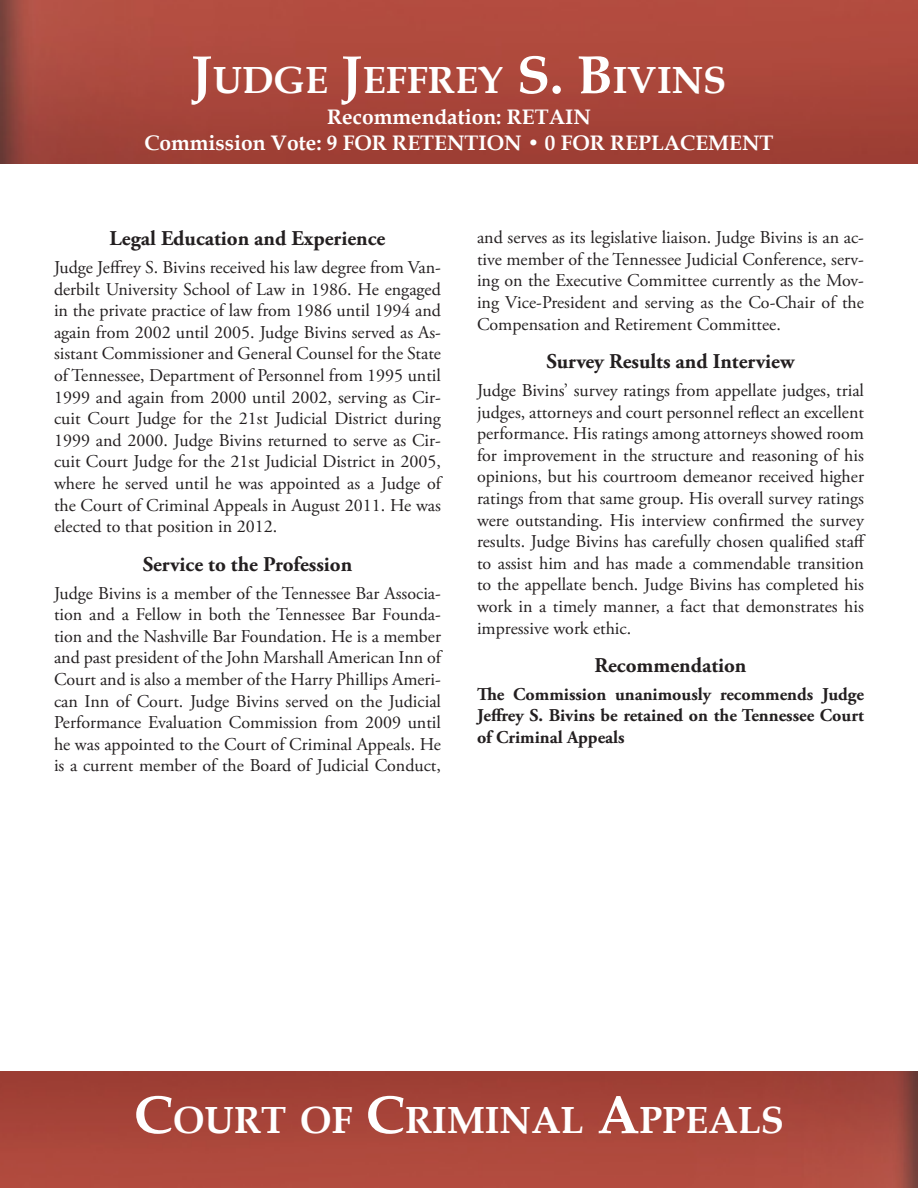
<style>
.page{position:relative;width:918px;height:1188px;background:#fff}
.page>*{position:absolute;margin:0;border:0;box-sizing:border-box;transform-origin:0 0}
.t1{font:700 37.8px "Book Antiqua";color:#fff}
.Heading{font:700 21px "Adobe Garamond Pro";color:#231f20}
.t2{font:700 21px "Book Antiqua";color:#fff}
.t3{font:700 21px "Book Antiqua";color:#fff}
.Body_Copy{font:18px/21.6px "Adobe Garamond Pro";color:#231f20;text-align:justify}
.Body_Copy-2{font:700 18px/21.6px "Adobe Garamond Pro";color:#231f20;text-align:justify}
.s1{font-size:54px}
.s2{font-style:inherit}
</style>
<div class="page">
<img style="left:0;top:0;width:918px;height:163px">
<img style="left:0;top:1071px;width:918px;height:117px">
<p class="t1" style="left:192px;top:55px;width:532px"><span class="s1">J</span>UDGE <span class="s1">J</span>EFFREY <span class="s1">S. B</span>IVINS</p>
<p class="t3" style="left:327px;top:103px;width:252px">Recommendation<span class="s2">: RETAIN</span></p>
<p class="t2" style="left:144px;top:128px;width:631px"><span class="s2">Commission Vote</span>: 9 FOR RETENTION • 0 FOR REPLACEMENT</p>
<p class="Heading" style="left:110px;top:227px;width:277px">Legal Education and Experience</p>
<p class="Body_Copy" style="left:54px;top:257px;width:389px">Judge Jeffrey S. Bivins received his law degree from Van&shy;derbilt University School of Law in 1986. He engaged in the private practice of law from 1986 until 1994 and again from 2002 until 2005. Judge Bivins served as As&shy;sistant Commissioner and General Counsel for the State of Tennessee, Department of Personnel from 1995 until 1999 and again from 2000 until 2002, serving as Cir&shy;cuit Court Judge for the 21st Judicial District during 1999 and 2000. Judge Bivins returned to serve as Cir&shy;cuit Court Judge for the 21st Judicial District in 2005, where he served until he was appointed as a Judge of the Court of Criminal Appeals in August 2011. He was elected to that position in 2012.</p>
<p class="Heading" style="left:143px;top:552px;width:211px">Service to the Profession</p>
<p class="Body_Copy" style="left:54px;top:583px;width:389px">Judge Bivins is a member of the Tennessee Bar Associa&shy;tion and a Fellow in both the Tennessee Bar Founda&shy;tion and the Nashville Bar Foundation. He is a member and past president of the John Marshall American Inn of Court and is also a member of the Harry Phillips Ameri&shy;can Inn of Court. Judge Bivins served on the Judicial Performance Evaluation Commission from 2009 until he was appointed to the Court of Criminal Appeals. He is a current member of the Board of Judicial Conduct,</p>
<p class="Body_Copy" style="left:477px;top:227px;width:389px">and serves as its legislative liaison. Judge Bivins is an ac&shy;tive member of the Tennessee Judicial Conference, serv&shy;ing on the Executive Committee currently as the Mov&shy;ing Vice-President and serving as the Co-Chair of the Compensation and Retirement Committee.</p>
<p class="Heading" style="left:547px;top:350px;width:249px">Survey Results and Interview</p>
<p class="Body_Copy" style="left:477px;top:380px;width:391px">Judge Bivins’ survey ratings from appellate judges, trial judges, attorneys and court personnel reflect an excellent performance. His ratings among attorneys showed room for improvement in the structure and reasoning of his opinions, but his courtroom demeanor received higher ratings from that same group. His overall survey ratings were outstanding. His interview confirmed the survey results. Judge Bivins has carefully chosen qualified staff to assist him and has made a commendable transition to the appellate bench. Judge Bivins has completed his work in a timely manner, a fact that demonstrates his impressive work ethic.</p>
<p class="Heading" style="left:594px;top:653px;width:154px">Recommendation</p>
<p class="Body_Copy-2" style="left:477px;top:684px;width:389px">The Commission unanimously recommends Judge Jeffrey S. Bivins be retained on the Tennessee Court of Criminal Appeals</p>
<p class="t1" style="left:134px;top:1095px;width:298px"><span class="s1">C</span>OURT OF <span class="s1">C</span>RIMINAL</p>
<p class="t1" style="left:597px;top:1095px;width:67px"><span class="s1">A</span>PPEAL</p>
<p class="t1" style="left:761px;top:1095px;width:25px">S</p>
</div>
